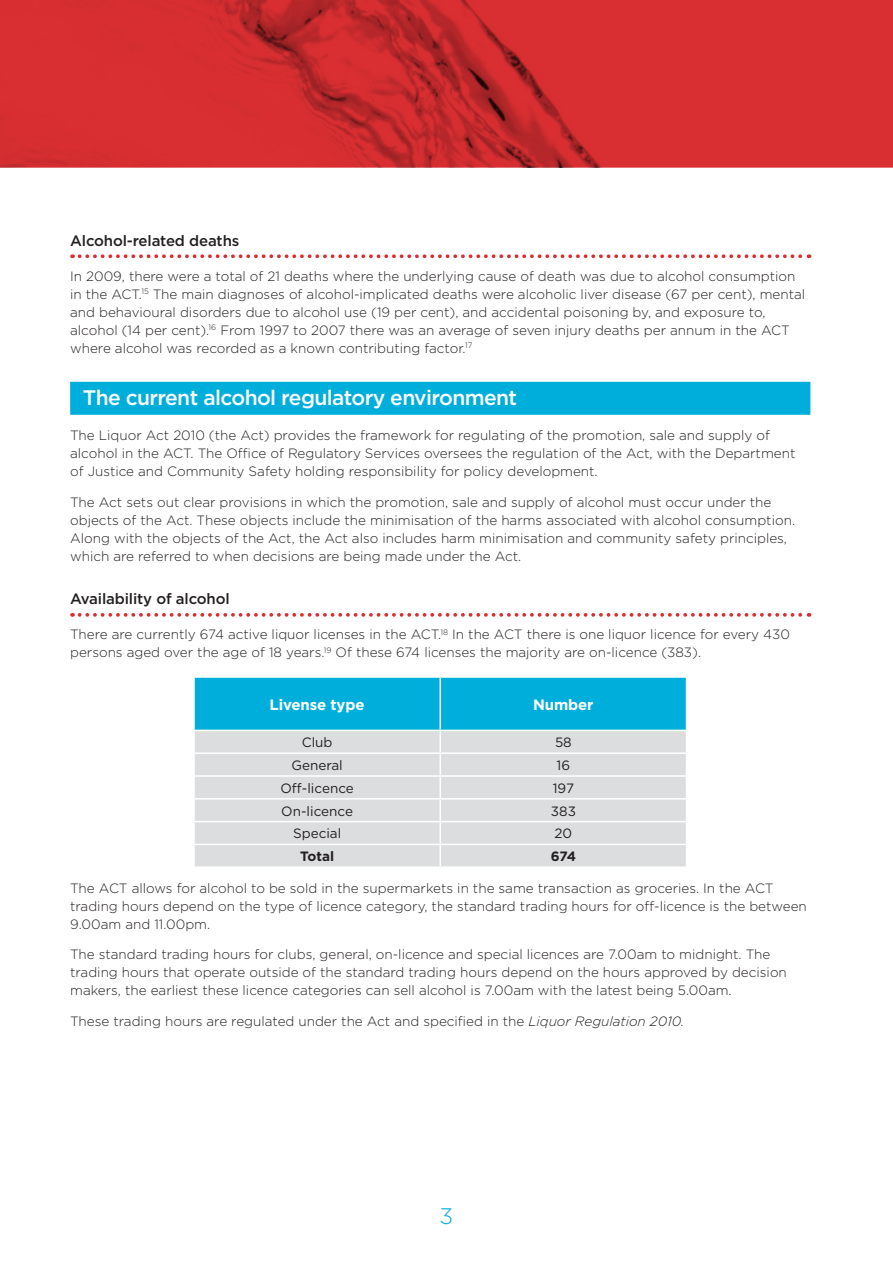
<style>
.page{position:relative;width:893px;height:1263px;background:#fff}
.page>*{position:absolute;margin:0;border:0;box-sizing:border-box;transform-origin:0 0}
.t1{font:300 22.5px "Gotham";color:#00aedc}
.t2{font:500 21px "Gotham";letter-spacing:-.03em;color:#fff}
.t3{font:500 15px "Gotham";letter-spacing:-.01em;color:#231f20}
.t4{font:700 15px "Gotham";letter-spacing:-.01em;color:#fff}
.t5{font:300 13.5px/18px "Gotham";color:#231f20}
.t6{font:13.5px "Gotham";color:#231f20}
.t7{font:700 13.5px "Gotham";letter-spacing:-.01em;color:#231f20}
.s1{font-style:italic}
</style>
<div class="page">
<svg style="left:0;top:0;width:893px;height:168px;background:#d22d30"></svg>
<svg style="left:80px;top:254px;width:729px;height:4px"></svg>
<div style="left:70px;top:382px;width:740px;height:33px;background:#00aedc"></div>
<svg style="left:80px;top:613px;width:729px;height:4px"></svg>
<svg style="left:194px;top:677px;width:493px;height:189px;background:#a2d2e0"></svg>
<p class="t3" style="left:70px;top:231px;width:171px">Alcohol-related deaths</p>
<p class="t5" style="left:70px;top:267px;width:737px">In 2009, there were a total of 21 deaths where the underlying cause of death was due to alcohol consumption in the ACT.<sup>15</sup> The main diagnoses of alcohol-implicated deaths were alcoholic liver disease (67 per cent), mental and behavioural disorders due to alcohol use (19 per cent), and accidental poisoning by, and exposure to, alcohol (14 per cent).<sup>16</sup> From 1997 to 2007 there was an average of seven injury deaths per annum in the ACT where alcohol was recorded as a known contributing factor.<sup>17</sup></p>
<h2 class="t2" style="left:83px;top:384px;width:436px">The current alcohol regulatory environment</h2>
<p class="t5" style="left:70px;top:426px;width:727px">The Liquor Act 2010 (the Act) provides the framework for regulating of the promotion, sale and supply of alcohol in the ACT. The Office of Regulatory Services oversees the regulation of the Act, with the Department of Justice and Community Safety holding responsibility for policy development.</p>
<p class="t5" style="left:70px;top:493px;width:726px">The Act sets out clear provisions in which the promotion, sale and supply of alcohol must occur under the objects of the Act. These objects include the minimisation of the harms associated with alcohol consumption.<br>Along with the objects of the Act, the Act also includes harm minimisation and community safety principles, which are referred to when decisions are being made under the Act.</p>
<p class="t3" style="left:70px;top:589px;width:161px">Availability of alcohol</p>
<p class="t5" style="left:70px;top:625px;width:721px">There are currently 674 active liquor licenses in the ACT.<sup>18</sup> In the ACT there is one liquor licence for every 430 persons aged over the age of 18 years.<sup>19</sup> Of these 674 licenses the majority are on-licence (383).</p>
<p class="t4" style="left:270px;top:694px;width:97px">Livense type</p>
<p class="t4" style="left:533px;top:694px;width:62px">Number</p>
<p class="t6" style="left:302px;top:734px;width:32px">Club</p>
<p class="t6" style="left:555px;top:734px;width:18px">58</p>
<p class="t6" style="left:291px;top:756px;width:53px">General</p>
<p class="t6" style="left:557px;top:756px;width:15px">16</p>
<p class="t6" style="left:280px;top:779px;width:75px">Off-licence</p>
<p class="t6" style="left:553px;top:779px;width:23px">197</p>
<p class="t6" style="left:281px;top:802px;width:73px">On-licence</p>
<p class="t6" style="left:551px;top:802px;width:27px">383</p>
<p class="t6" style="left:293px;top:825px;width:50px">Special</p>
<p class="t6" style="left:555px;top:825px;width:19px">20</p>
<p class="t7" style="left:300px;top:847px;width:35px">Total</p>
<p class="t7" style="left:551px;top:847px;width:27px">674</p>
<p class="t5" style="left:70px;top:878px;width:738px">The ACT allows for alcohol to be sold in the supermarkets in the same transaction as groceries. In the ACT trading hours depend on the type of licence category, the standard trading hours for off-licence is the between<br>9.00am and 11.00pm.</p>
<p class="t5" style="left:70px;top:945px;width:718px">The standard trading hours for clubs, general, on-licence and special licences are 7.00am to midnight. The trading hours that operate outside of the standard trading hours depend on the hours approved by decision makers, the earliest these licence categories can sell alcohol is 7.00am with the latest being 5.00am.</p>
<p class="t5" style="left:70px;top:1012px;width:616px">These trading hours are regulated under the Act and specified in the <span class="s1">Liquor Regulation 2010.</span></p>
<h1 class="t1" style="left:440px;top:1201px;width:15px">3</h1>
</div>
